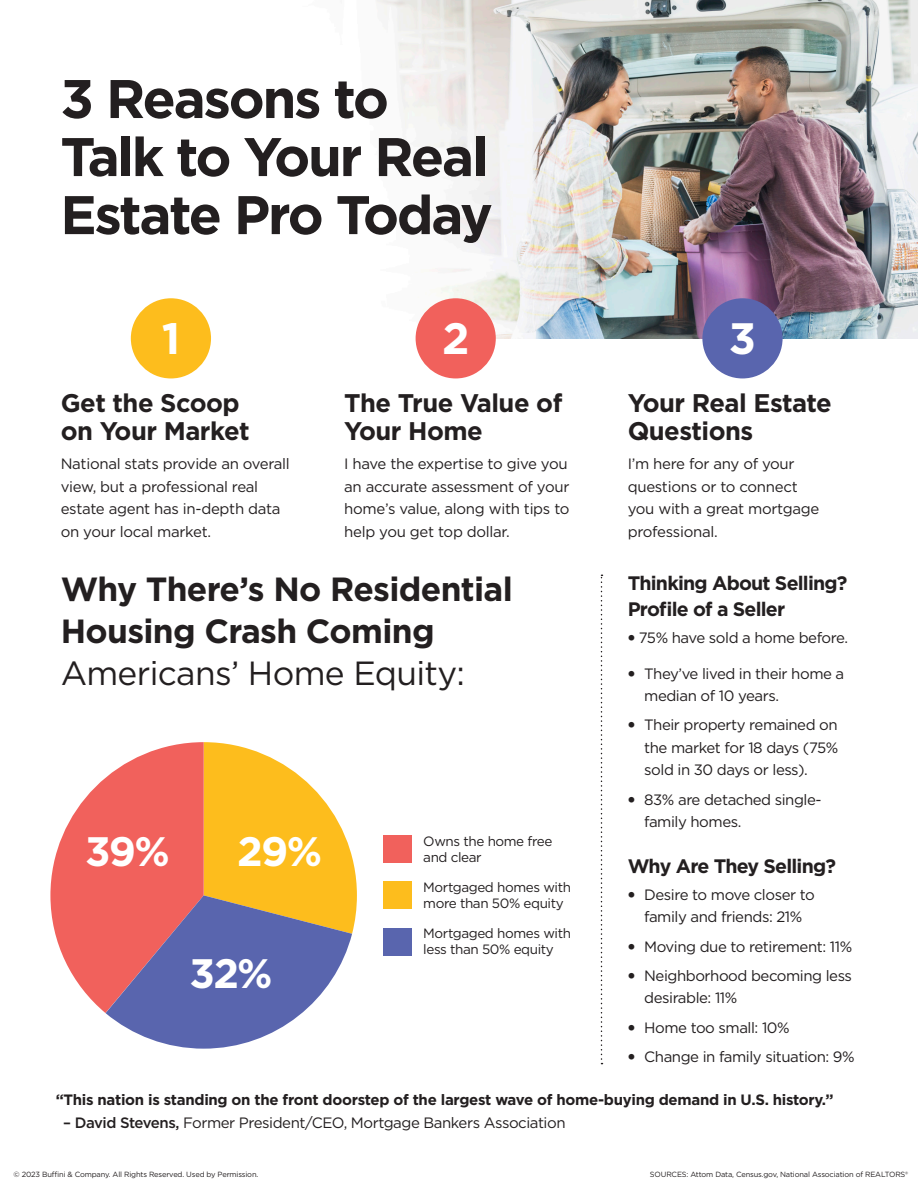
<style>
.page{position:relative;width:918px;height:1188px;background:#fff}
.page>*{position:absolute;margin:0;border:0;box-sizing:border-box;transform-origin:0 0}
.t1{font:700 54.3px/58.1px "Gotham";letter-spacing:-.04em;color:#231f20}
._10_pt_text{font:700 43.95px "Gotham";color:#fff}
._10_pt_text-2{font:700 41.1px "Gotham";color:#fff}
._10_pt_text-3{font:700 33.45px/41.8px "Gotham";letter-spacing:-.02em;color:#231f20}
._10_pt_text-4{font:700 25.5px/28.5px "Gotham";letter-spacing:-.02em;color:#231f20}
._10_pt_text-5{font:700 19.5px "Gotham";letter-spacing:-.04em;color:#231f20}
._10_pt_text-6{font:15px/22.5px "Gotham";letter-spacing:-.03em;color:#231f20}
._10_pt_text-7{font:700 15px "Gotham";letter-spacing:-.02em;color:#231f20}
._10_pt_text-8{font:13.5px/16.2px "Gotham";letter-spacing:-.03em;color:#231f20}
.t2{font:7.5px "Gotham";letter-spacing:-.02em;color:#231f20}
.s1{font-weight:400}
.s2{font-weight:900}
.s3{font-weight:500}
</style>
<div class="page">
<img style="left:376px;top:0;width:542px;height:338px">
<div style="left:384px;top:835px;width:28px;height:27px;background:#f1615c"></div>
<div style="left:384px;top:882px;width:28px;height:27px;background:#fdbd1d"></div>
<div style="left:384px;top:929px;width:28px;height:27px;background:#5965ae"></div>
<svg style="left:50px;top:742px;width:307px;height:307px"></svg>
<svg style="left:601px;top:575px;width:2px;height:489px"></svg>
<div style="left:131px;top:298px;width:80px;height:80px;background:#fdbd1d;border-radius:50%"></div>
<div style="left:416px;top:298px;width:80px;height:80px;background:#f1615c;border-radius:50%"></div>
<div style="left:702px;top:298px;width:81px;height:80px;background:#5965ae;border-radius:50%"></div>
<p class="t1" style="left:60px;top:69px;width:434px">3 Reasons to<br>Talk to Your Real<br>Estate Pro Today</p>
<p class="_10_pt_text" style="left:162px;top:309px;width:20px">1</p>
<p class="_10_pt_text" style="left:442px;top:309px;width:29px">2</p>
<p class="_10_pt_text" style="left:729px;top:309px;width:29px">3</p>
<p class="_10_pt_text-4" style="left:61px;top:388px;width:190px">Get the Scoop on Your Market</p>
<p class="_10_pt_text-6" style="left:61px;top:453px;width:231px">National stats provide an overall view, but a professional real estate agent has in-depth data on your local market.</p>
<p class="_10_pt_text-4" style="left:344px;top:388px;width:220px">The True Value of<br>Your Home</p>
<p class="_10_pt_text-6" style="left:344px;top:453px;width:227px">I have the expertise to give you an accurate assessment of your home’s value, along with tips to help you get top dollar.</p>
<p class="_10_pt_text-3" style="left:61px;top:568px;width:454px">Why There’s No Residential<br>Housing Crash Coming<br><span class="s1">Americans’ Home Equity:</span></p>
<p class="_10_pt_text-2" style="left:85px;top:824px;width:86px">39%</p>
<p class="_10_pt_text-2" style="left:237px;top:824px;width:86px">29%</p>
<p class="_10_pt_text-2" style="left:189px;top:946px;width:85px">32%</p>
<p class="_10_pt_text-8" style="left:423px;top:833px;width:131px">Owns the home free and clear</p>
<p class="_10_pt_text-8" style="left:423px;top:879px;width:149px">Mortgaged homes with more than 50% equity</p>
<p class="_10_pt_text-8" style="left:423px;top:925px;width:149px">Mortgaged homes with less than 50% equity</p>
<p class="_10_pt_text-4" style="left:628px;top:388px;width:206px">Your Real Estate<br>Questions</p>
<p class="_10_pt_text-6" style="left:628px;top:453px;width:193px">I’m here for any of your questions or to connect you with a great mortgage professional.</p>
<p class="_10_pt_text-5" style="left:628px;top:570px;width:221px">Thinking About Selling?</p>
<p class="_10_pt_text-5" style="left:628px;top:596px;width:159px">Profile of a Seller</p>
<p class="_10_pt_text-6" style="left:628px;top:626px;width:222px"><span class="s2">•</span> 75% have sold a home before.</p>
<p class="_10_pt_text-6" style="left:644px;top:662px;width:202px;text-indent:-16px"><span class="s2">•</span> They’ve lived in their home a median of 10 years.</p>
<p class="_10_pt_text-6" style="left:644px;top:714px;width:196px;text-align:justify;text-indent:-16px"><span class="s2">•</span> Their property remained on the market for 18 days (75% sold in 30 days or less).</p>
<p class="_10_pt_text-6" style="left:644px;top:788px;width:179px;text-indent:-16px"><span class="s2">•</span> 83% are detached single&shy;family homes.</p>
<p class="_10_pt_text-5" style="left:628px;top:853px;width:210px">Why Are They Selling?</p>
<p class="_10_pt_text-6" style="left:628px;top:883px;width:189px;text-align:center"><span class="s2">•</span> Desire to move closer to family and friends: 21%</p>
<p class="_10_pt_text-6" style="left:628px;top:935px;width:226px"><span class="s2">•</span> Moving due to retirement: 11%</p>
<p class="_10_pt_text-6" style="left:644px;top:964px;width:209px;text-indent:-16px"><span class="s2">•</span> Neighborhood becoming less desirable: 11%</p>
<p class="_10_pt_text-6" style="left:628px;top:1016px;width:163px"><span class="s2">•</span> Home too small: 10%</p>
<p class="_10_pt_text-6" style="left:628px;top:1045px;width:228px"><span class="s2">•</span> Change in family situation: 9%</p>
<p class="_10_pt_text-7" style="left:56px;top:1090px;width:779px">“This nation is standing on the front doorstep of the largest wave of home-buying demand in U.S. history.”</p>
<p class="_10_pt_text-6" style="left:63px;top:1111px;width:504px"><span class="s3">– David Stevens,</span> Former President/CEO, Mortgage Bankers Association</p>
<p class="t2" style="left:14px;top:1169px;width:246px">© 2023 Buffini &amp; Company. All Rights Reserved. Used by Permission.</p>
<p class="t2" style="left:650px;top:1169px;width:260px">SOURCES: Attom Data, Census.gov, National Association of REALTORS®</p>
</div>
